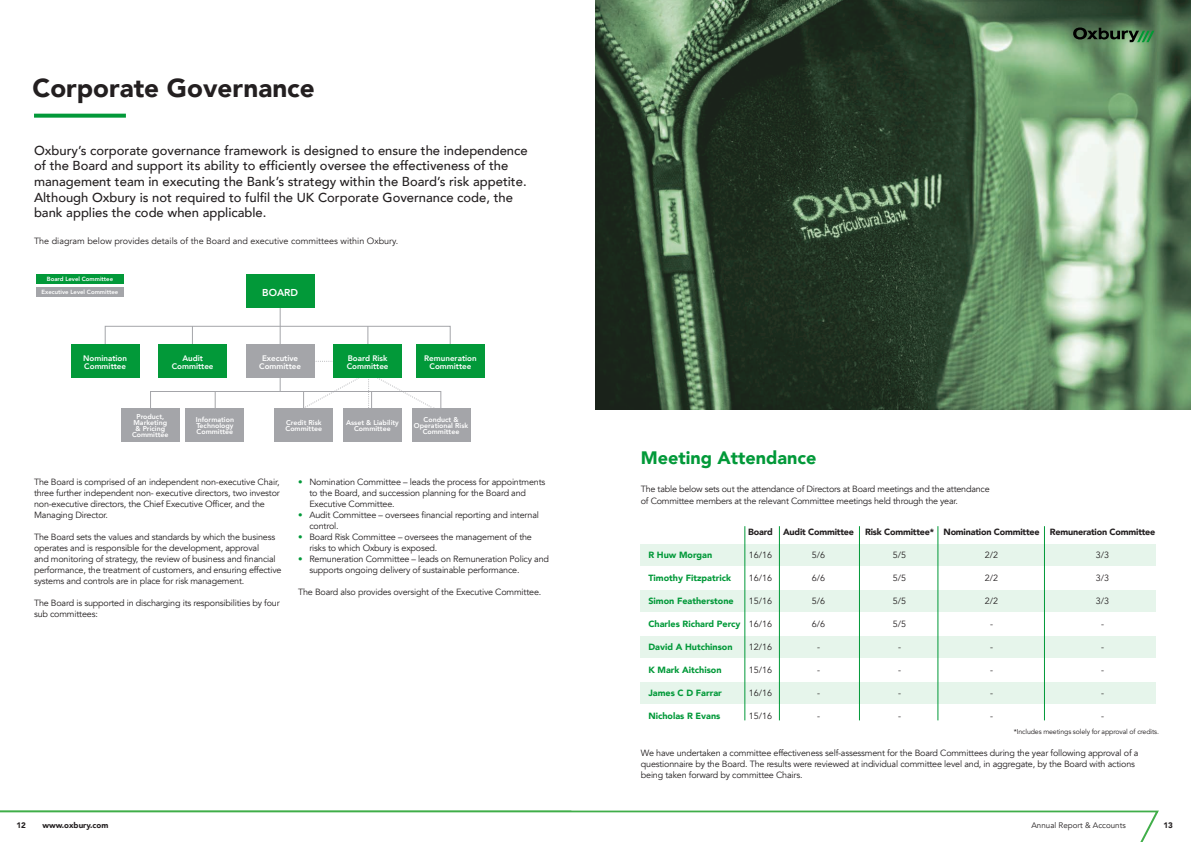
<style>
.page{position:relative;width:1191px;height:842px;background:#fff}
.page>*{position:absolute;margin:0;border:0;box-sizing:border-box;transform-origin:0 0}
.t1{font:900 26px "Avenir";color:#231f20}
.t2{font:900 18px "Avenir";color:#029939}
.t3{font:500 13px/15.6px "Avenir";color:#231f20}
.t4{font:800 10px "Avenir";color:#fff}
.t5{font:9px/11px "Avenir";letter-spacing:-.02em;color:#231f20}
.t6{font:900 9px "Avenir";color:#029939}
.t7{font:9px "Avenir";color:#231f20}
.t8{font:900 9px "Avenir";letter-spacing:-.02em;color:#231f20}
.t9{font:800 8px/8px "Avenir";color:#fff;text-align:center}
.t10{font:8px "Avenir";color:#231f20}
.t11{font:900 8px "Avenir";color:#231f20}
.t12{font:800 7px/6px "Avenir";color:#fff;text-align:center}
.t13{font:7px "Avenir";letter-spacing:-.02em;color:#231f20}
.t14{font:800 6px "Avenir";color:#fff}
.s1{color:#029939}
.s2{font-weight:400;color:#231f20}
</style>
<div class="page">
<svg style="left:0;top:810px;width:1159px;height:32px"></svg>
<img style="left:595px;top:0;width:596px;height:410px">
<svg style="left:640px;top:526px;width:516px;height:195px"></svg>
<svg style="left:1073px;top:27px;width:81px;height:15px"></svg>
<div style="left:641px;top:545px;width:515px;height:21px;background:#e6f5eb"></div>
<div style="left:641px;top:636px;width:515px;height:22px;background:#e6f5eb"></div>
<div style="left:641px;top:590px;width:515px;height:22px;background:#e6f5eb"></div>
<div style="left:641px;top:682px;width:515px;height:22px;background:#e6f5eb"></div>
<hr style="left:779px;top:526px;width:1px;height:194px;background:#029939">
<hr style="left:744px;top:526px;width:1px;height:194px;background:#029939">
<hr style="left:859px;top:526px;width:1px;height:194px;background:#029939">
<hr style="left:937px;top:526px;width:1px;height:194px;background:#029939">
<hr style="left:1044px;top:526px;width:1px;height:194px;background:#029939">
<svg style="left:34px;top:114px;width:92px;height:4px"></svg>
<div style="left:36px;top:287px;width:88px;height:10px;background:#a4a5a9"></div>
<div style="left:36px;top:274px;width:88px;height:10px;background:#029939"></div>
<div style="left:121px;top:408px;width:59px;height:34px;background:#a4a5a9"></div>
<div style="left:185px;top:408px;width:59px;height:34px;background:#a4a5a9"></div>
<div style="left:274px;top:408px;width:59px;height:34px;background:#a4a5a9"></div>
<div style="left:343px;top:408px;width:59px;height:34px;background:#a4a5a9"></div>
<div style="left:411px;top:408px;width:59px;height:34px;background:#a4a5a9"></div>
<hr style="left:280px;top:303px;width:1px;height:88px;background:#a4a5a9">
<div style="left:246px;top:274px;width:68px;height:34px;background:#029939"></div>
<svg style="left:105px;top:326px;width:346px;height:24px"></svg>
<div style="left:71px;top:344px;width:68px;height:34px;background:#029939"></div>
<div style="left:158px;top:344px;width:69px;height:34px;background:#029939"></div>
<div style="left:416px;top:344px;width:69px;height:34px;background:#029939"></div>
<svg style="left:314px;top:361px;width:19px;height:1px"></svg>
<div style="left:246px;top:344px;width:68px;height:34px;background:#a4a5a9"></div>
<svg style="left:150px;top:373px;width:291px;height:42px"></svg>
<div style="left:333px;top:344px;width:69px;height:34px;background:#029939"></div>
<p class="t1" style="left:33px;top:66px;width:284px">Corporate Governance</p>
<p class="t3" style="left:34px;top:142px;width:495px">Oxbury’s corporate governance framework is designed to ensure the independence of the Board and support its ability to efficiently oversee the effectiveness of the management team in executing the Bank’s strategy within the Board’s risk appetite.</p>
<p class="t3" style="left:34px;top:189px;width:480px">Although Oxbury is not required to fulfil the UK Corporate Governance code, the bank applies the code when applicable.</p>
<p class="t7" style="left:34px;top:235px;width:366px">The diagram below provides details of the Board and executive committees within Oxbury.</p>
<p class="t14" style="left:47px;top:274px;width:68px">Board Level Committee</p>
<p class="t14" style="left:42px;top:287px;width:78px">Executive Level Committee</p>
<p class="t4" style="left:262px;top:285px;width:37px">BOARD</p>
<p class="t9" style="left:83px;top:354px;width:45px;text-align:left">Nomination<br>Committee</p>
<p class="t9" style="left:172px;top:354px;width:43px">Audit<br>Committee</p>
<p class="t9" style="left:424px;top:354px;width:54px">Remuneration<br>Committee</p>
<p class="t9" style="left:259px;top:354px;width:43px">Executive<br>Committee</p>
<p class="t9" style="left:347px;top:354px;width:43px;text-align:left">Board Risk<br>Committee</p>
<p class="t12" style="left:132px;top:414px;width:38px">Product,<br>Marketing &amp; Pricing<br>Committee</p>
<p class="t12" style="left:196px;top:417px;width:40px;text-align:justify">Information Technology Committee</p>
<p class="t12" style="left:285px;top:420px;width:38px;text-align:left">Credit Risk<br>Committee</p>
<p class="t12" style="left:346px;top:420px;width:54px">Asset &amp; Liability<br>Committee</p>
<p class="t12" style="left:414px;top:417px;width:56px">Conduct &amp;<br>Operational Risk<br>Committee</p>
<p class="t5" style="left:34px;top:477px;width:247px">The Board is comprised of an independent non-executive Chair, three further independent non- executive directors, two investor non-executive directors, the Chief Executive Officer, and the Managing Director.</p>
<p class="t5" style="left:34px;top:532px;width:249px">The Board sets the values and standards by which the business operates and is responsible for the development, approval<br>and monitoring of strategy, the review of business and financial performance, the treatment of customers, and ensuring effective systems and controls are in place for risk management.</p>
<p class="t5" style="left:34px;top:598px;width:247px">The Board is supported in discharging its responsibilities by four sub committees:</p>
<p class="t5" style="left:309px;top:477px;width:237px;text-indent:-11px"><span class="s1">•</span> Nomination Committee – leads the process for appointments to the Board, and succession planning for the Board and<br>Executive Committee.</p>
<p class="t5" style="left:309px;top:510px;width:231px;text-indent:-11px"><span class="s1">•</span> Audit Committee – oversees financial reporting and internal control.</p>
<p class="t5" style="left:309px;top:532px;width:224px;text-indent:-11px"><span class="s1">•</span> Board Risk Committee – oversees the management of the risks to which Oxbury is exposed.</p>
<p class="t5" style="left:309px;top:554px;width:241px;text-indent:-11px"><span class="s1">•</span> Remuneration Committee – leads on Remuneration Policy and supports ongoing delivery of sustainable performance.</p>
<p class="t5" style="left:298px;top:587px;width:245px">The Board also provides oversight of the Executive Committee.</p>
<p class="t2" style="left:641px;top:442px;width:177px">Meeting Attendance</p>
<p class="t5" style="left:641px;top:483px;width:350px;line-height:12px">The table below sets out the attendance of Directors at Board meetings and the attendance of Committee members at the relevant Committee meetings held through the year.</p>
<p class="t8" style="left:748px;top:524px;width:409px">Board Audit Committee Risk Committee* Nomination Committee Remuneration Committee</p>
<p class="t6" style="left:648px;top:547px;width:65px">R Huw Morgan</p>
<p class="t5" style="left:749px;top:550px;width:25px">16/16</p>
<p class="t5" style="left:812px;top:550px;width:15px">5/6</p>
<p class="t5" style="left:893px;top:550px;width:15px">5/5</p>
<p class="t5" style="left:985px;top:550px;width:15px">2/2</p>
<p class="t5" style="left:1096px;top:550px;width:15px">3/3</p>
<p class="t6" style="left:648px;top:570px;width:84px">Timothy Fitzpatrick</p>
<p class="t5" style="left:749px;top:573px;width:25px">16/16</p>
<p class="t5" style="left:812px;top:573px;width:15px">6/6</p>
<p class="t5" style="left:893px;top:573px;width:15px">5/5</p>
<p class="t5" style="left:985px;top:573px;width:15px">2/2</p>
<p class="t5" style="left:1096px;top:573px;width:15px">3/3</p>
<p class="t6" style="left:648px;top:593px;width:87px">Simon Featherstone</p>
<p class="t5" style="left:749px;top:596px;width:25px">15/16</p>
<p class="t5" style="left:812px;top:596px;width:15px">5/6</p>
<p class="t5" style="left:893px;top:596px;width:15px">5/5</p>
<p class="t5" style="left:985px;top:596px;width:15px">2/2</p>
<p class="t5" style="left:1096px;top:596px;width:15px">3/3</p>
<p class="t6" style="left:648px;top:616px;width:125px">Charles Richard Percy <span class="s2">16/16</span></p>
<p class="t5" style="left:812px;top:619px;width:15px">6/6</p>
<p class="t5" style="left:893px;top:619px;width:15px">5/5</p>
<p class="t5" style="left:990px;top:619px;width:4px">-</p>
<p class="t5" style="left:1101px;top:619px;width:4px">-</p>
<p class="t6" style="left:648px;top:639px;width:86px">David A Hutchinson</p>
<p class="t5" style="left:749px;top:642px;width:25px">12/16</p>
<p class="t5" style="left:817px;top:642px;width:4px">-</p>
<p class="t5" style="left:898px;top:642px;width:4px">-</p>
<p class="t5" style="left:990px;top:642px;width:4px">-</p>
<p class="t5" style="left:1101px;top:642px;width:4px">-</p>
<p class="t6" style="left:648px;top:662px;width:75px">K Mark Aitchison</p>
<p class="t5" style="left:749px;top:665px;width:25px">15/16</p>
<p class="t5" style="left:817px;top:665px;width:4px">-</p>
<p class="t5" style="left:898px;top:665px;width:4px">-</p>
<p class="t5" style="left:990px;top:665px;width:4px">-</p>
<p class="t5" style="left:1101px;top:665px;width:4px">-</p>
<p class="t6" style="left:648px;top:685px;width:75px">James C D Farrar</p>
<p class="t5" style="left:749px;top:688px;width:25px">16/16</p>
<p class="t5" style="left:817px;top:688px;width:4px">-</p>
<p class="t5" style="left:898px;top:688px;width:4px">-</p>
<p class="t5" style="left:990px;top:688px;width:4px">-</p>
<p class="t5" style="left:1101px;top:688px;width:4px">-</p>
<p class="t6" style="left:648px;top:708px;width:74px">Nicholas R Evans</p>
<p class="t5" style="left:749px;top:711px;width:25px">15/16</p>
<p class="t5" style="left:817px;top:711px;width:4px">-</p>
<p class="t5" style="left:898px;top:711px;width:4px">-</p>
<p class="t5" style="left:990px;top:711px;width:4px">-</p>
<p class="t5" style="left:1101px;top:711px;width:4px">-</p>
<p class="t13" style="left:1014px;top:727px;width:147px">*Includes meetings solely for approval of credits.</p>
<p class="t5" style="left:641px;top:747px;width:499px">We have undertaken a committee effectiveness self-assessment for the Board Committees during the year following approval of a questionnaire by the Board. The results were reviewed at individual committee level and, in aggregate, by the Board with actions being taken forward by committee Chairs.</p>
<p class="t11" style="left:17px;top:818px;width:11px">12</p>
<p class="t11" style="left:43px;top:818px;width:67px">www.oxbury.com</p>
<p class="t10" style="left:1031px;top:820px;width:96px">Annual Report &amp; Accounts</p>
<p class="t11" style="left:1163px;top:818px;width:11px">13</p>
</div>
